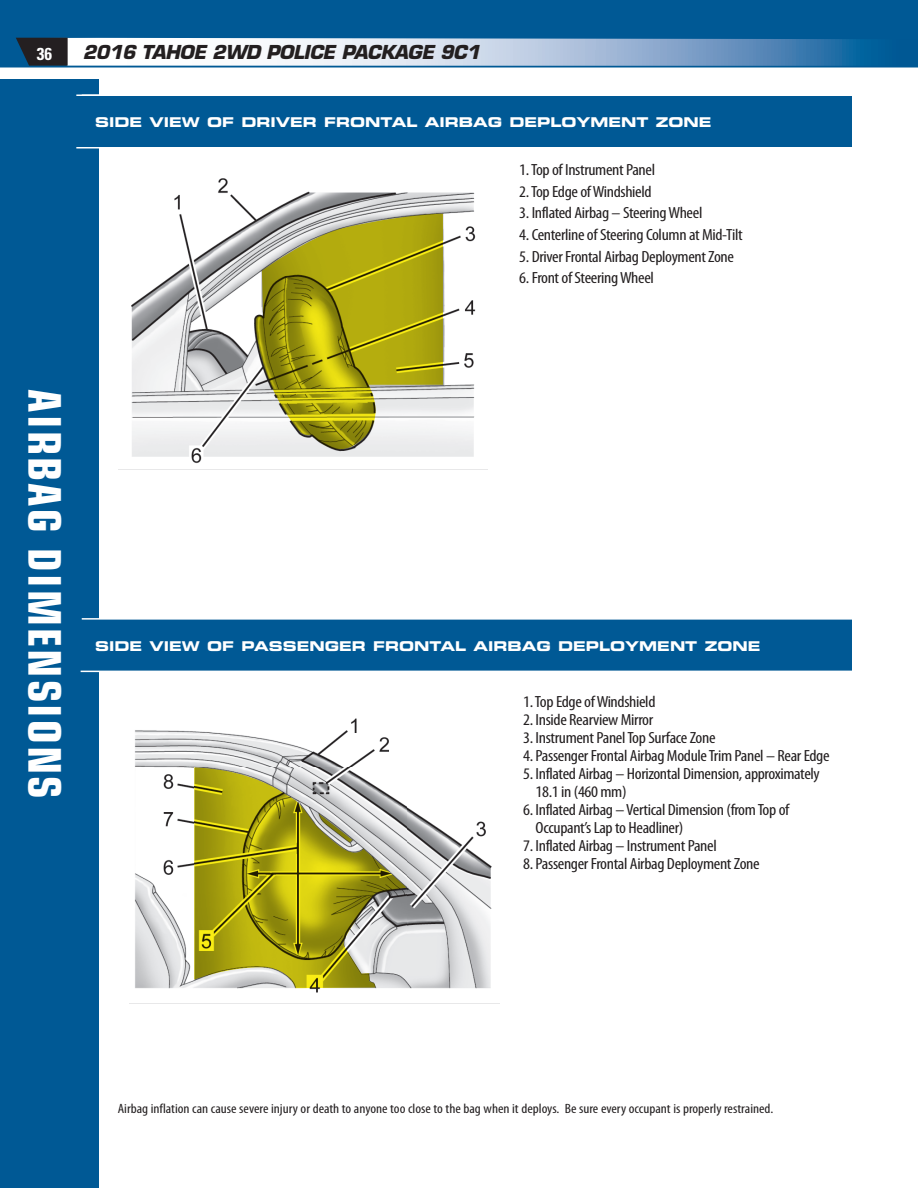
<style>
.page{position:relative;width:918px;height:1188px;background:#fff}
.page>*{position:absolute;margin:0;border:0;box-sizing:border-box;transform-origin:0 0}
.t1{font:700 condensed 45px "Eurostile";letter-spacing:.05em;color:#fff}
.t2{font:italic 700 18.75px "Eurostile";letter-spacing:-.02em;color:#231f20}
.t3{font:700 condensed 17.25px "Univers";color:#fff}
.t4{font:condensed 16.2px/18px "Myriad Pro";letter-spacing:-.02em;color:#231f20;scale:1.11 1}
.t5{font:condensed 13.5px "Myriad Pro";color:#231f20;scale:1.11 1}
.t6{font:13.5px "Eurostile Bold Extended Two";color:#fff}
</style>
<div class="page">
<div style="left:0;top:0;width:918px;height:68px;background:#005995"></div>
<svg style="left:16px;top:38px;width:848px;height:28px;background:#abc0d5"></svg>
<div style="left:0;top:80px;width:99px;height:1108px;background:#005995"></div>
<div style="left:79px;top:619px;width:773px;height:53px;background:#005995"></div>
<div style="left:79px;top:96px;width:773px;height:52px;background:#005995"></div>
<img style="left:131px;top:178px;width:345px;height:286px">
<svg style="left:255px;top:214px;width:188px;height:235px;background:#b2ad40"></svg>
<img style="left:129px;top:718px;width:370px;height:286px">
<svg style="left:194px;top:767px;width:212px;height:221px;background:#b2ae4d"></svg>
<svg style="left:319px;top:814px;width:33px;height:28px"></svg>
<hr style="left:81px;top:671px;width:771px;height:1px;background:#fff">
<hr style="left:82px;top:618px;width:770px;height:2px;background:#fff">
<hr style="left:76px;top:147px;width:776px;height:1px;background:#fff">
<hr style="left:76px;top:94px;width:776px;height:2px;background:#fff">
<p class="t3" style="left:37px;top:44px;width:17px">36</p>
<p class="t2" style="left:83px;top:40px;width:399px">2016 TAHOE 2WD POLICE PACKAGE 9C1</p>
<p class="t6" style="left:95px;top:113px;width:618px">SIDE VIEW OF DRIVER FRONTAL AIRBAG DEPLOYMENT ZONE</p>
<p class="t4" style="left:519px;top:161px;width:124px">1. Top of Instrument Panel</p>
<p class="t4" style="left:519px;top:182px;width:121px">2. Top Edge of Windshield</p>
<p class="t4" style="left:519px;top:204px;width:167px">3. Inflated Airbag – Steering Wheel</p>
<p class="t4" style="left:519px;top:225px;width:203px">4. Centerline of Steering Column at Mid-Tilt</p>
<p class="t4" style="left:519px;top:247px;width:195px">5. Driver Frontal Airbag Deployment Zone</p>
<p class="t4" style="left:519px;top:269px;width:123px">6. Front of Steering Wheel</p>
<p class="t1" style="left:72px;top:389px;width:411px;rotate:90deg">AIRBAG DIMENSIONS</p>
<p class="t6" style="left:95px;top:636px;width:667px">SIDE VIEW OF PASSENGER FRONTAL AIRBAG DEPLOYMENT ZONE</p>
<p class="t4" style="left:523px;top:692px;width:121px">1. Top Edge of Windshield</p>
<p class="t4" style="left:523px;top:710px;width:119px">2. Inside Rearview Mirror</p>
<p class="t4" style="left:523px;top:728px;width:175px">3. Instrument Panel Top Surface Zone</p>
<p class="t4" style="left:523px;top:746px;width:278px">4. Passenger Frontal Airbag Module Trim Panel – Rear Edge</p>
<p class="t4" style="left:536px;top:764px;width:258px;text-indent:-12px">5. Inflated Airbag – Horizontal Dimension, approximately<br>18.1 in (460 mm)</p>
<p class="t4" style="left:536px;top:800px;width:230px;text-indent:-12px">6. Inflated Airbag – Vertical Dimension (from Top of<br>Occupant’s Lap to Headliner)</p>
<p class="t4" style="left:523px;top:836px;width:176px">7. Inflated Airbag – Instrument Panel</p>
<p class="t4" style="left:523px;top:854px;width:215px">8. Passenger Frontal Airbag Deployment Zone</p>
<p class="t5" style="left:118px;top:1100px;width:592px">Airbag inflation can cause severe injury or death to anyone too close to the bag when it deploys. Be sure every occupant is properly restrained.</p>
</div>
